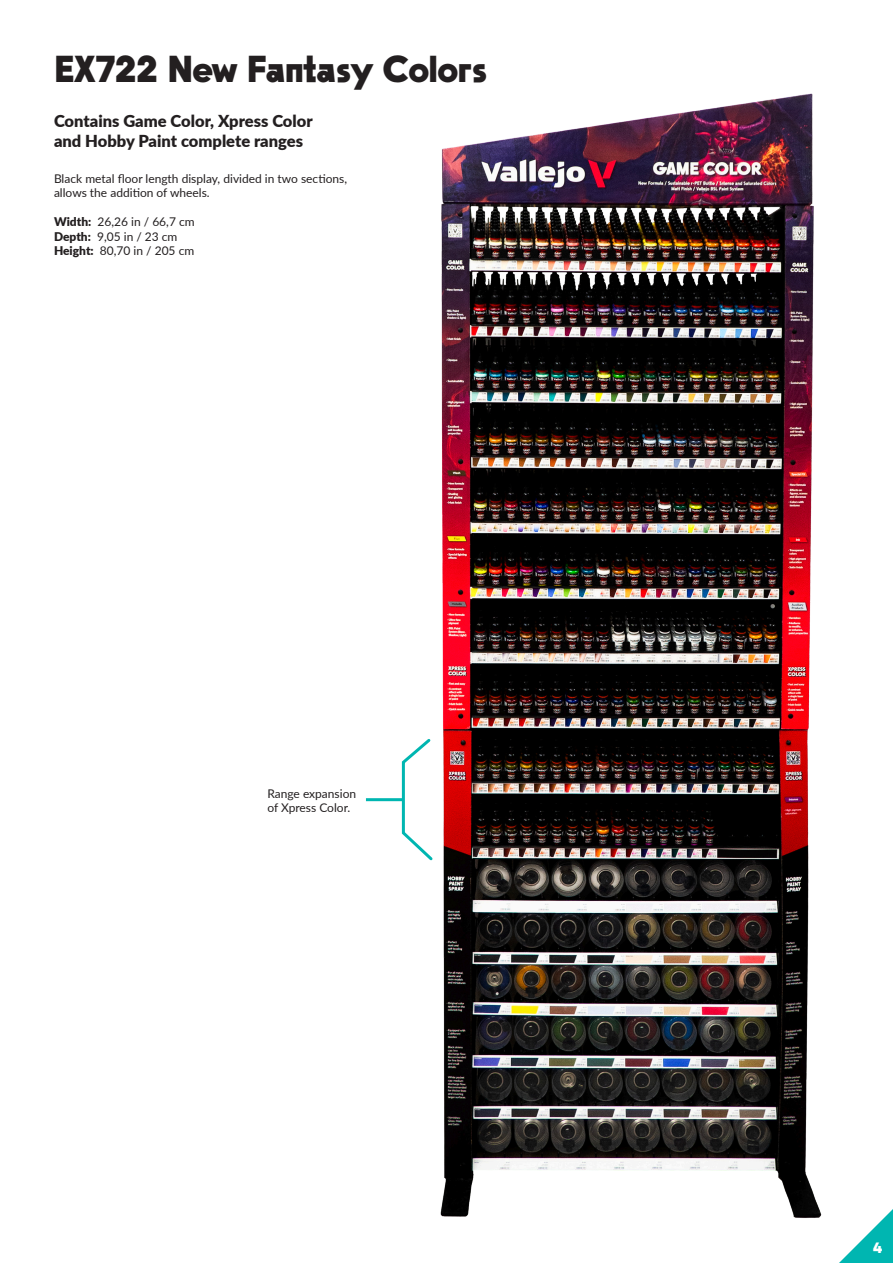
<style>
.page{position:relative;width:893px;height:1263px;background:#fff}
.page>*{position:absolute;margin:0;border:0;box-sizing:border-box;transform-origin:0 0}
.t1{font:700 37.5px "Sawton Bauhaus";letter-spacing:-.01em;color:#231f20}
.t2{font:900 16.5px/19.8px "Lato";color:#231f20}
.t3{font:700 15px "Sawton Bauhaus";color:#fff}
.t4{font:12px/14.4px "Lato";color:#231f20}
.s1{font-weight:900}
</style>
<div class="page">
<hr style="left:366px;top:798px;width:36px;height:3px;background:#00b6b1">
<svg style="left:400px;top:739px;width:32px;height:122px"></svg>
<img style="left:432px;top:93px;width:390px;height:1125px">
<svg style="left:839px;top:1209px;width:54px;height:54px"></svg>
<p class="t1" style="left:54px;top:46px;width:435px">EX722 New Fantasy Colors</p>
<p class="t2" style="left:54px;top:110px;width:260px">Contains Game Color, Xpress Color and Hobby Paint complete ranges</p>
<p class="t4" style="left:54px;top:171px;width:295px">Black metal floor length display, divided in two sections, allows the addition of wheels.</p>
<p class="t4" style="left:54px;top:214px;width:142px"><span class="s1">Width:</span> 26,26 in / 66,7 cm</p>
<p class="t4" style="left:54px;top:228px;width:125px"><span class="s1">Depth:</span> 9,05 in / 23 cm</p>
<p class="t4" style="left:54px;top:243px;width:142px"><span class="s1">Height:</span> 80,70 in / 205 cm</p>
<p class="t4" style="left:267px;top:786px;width:90px">Range expansion of Xpress Color.</p>
<p class="t3" style="left:873px;top:1238px;width:11px">4</p>
</div>
